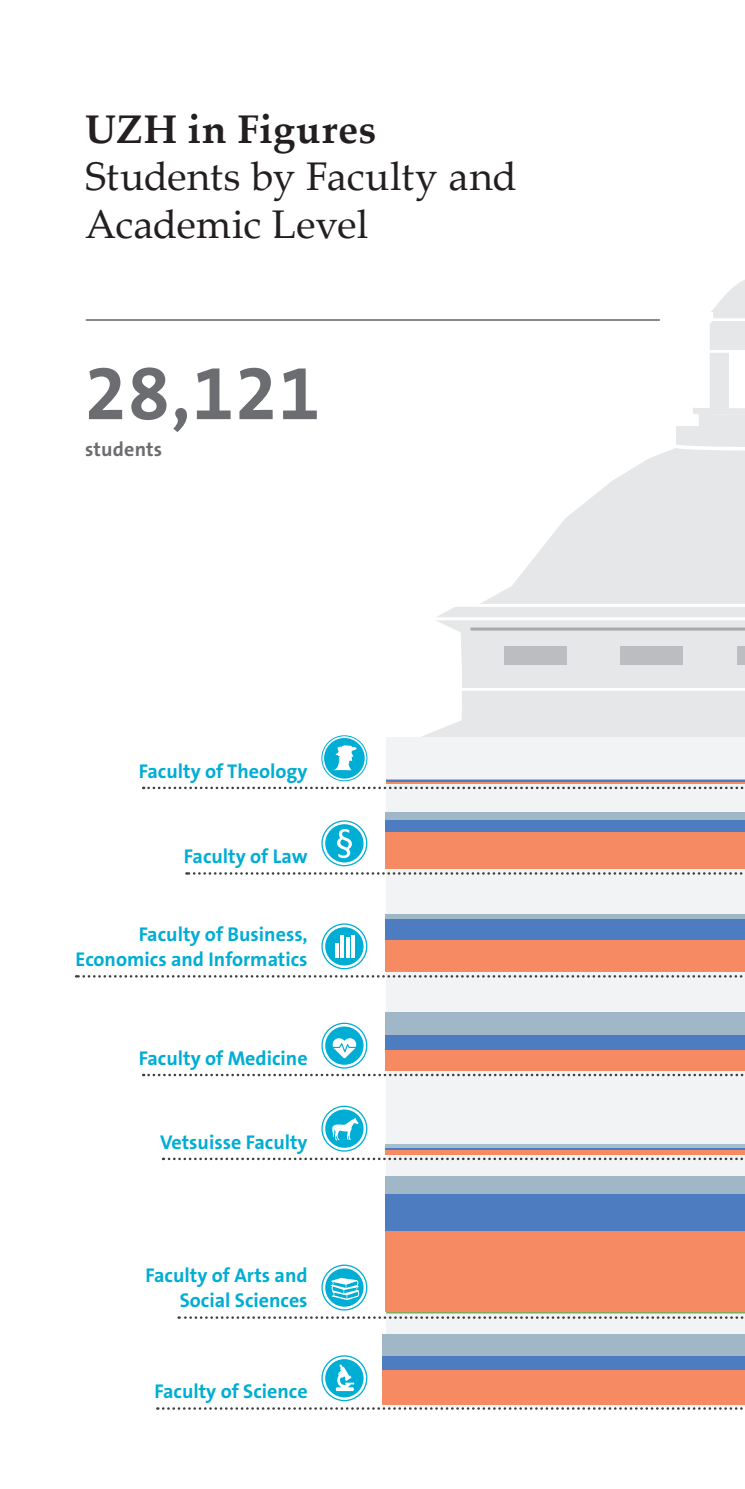
<style>
.page{position:relative;width:745px;height:1489px;background:#fff}
.page>*{position:absolute;margin:0;border:0;box-sizing:border-box;transform-origin:0 0}
.t1{font:75px "The Sans LP7 Bld";color:#6c6d70}
.t2{font:40px/47.5px "Palatino Linotype";letter-spacing:-.01em;color:#231f20}
.t3{font:700 40px "Palatino Linotype";letter-spacing:.015em;color:#231f20}
.t4{font:20px/25px "The Sans LP7 Bld";color:#00add4;text-align:right}
.t5{font:20px "The Sans LP7 Bld";letter-spacing:.01em;color:#6c6d70}
</style>
<div class="page">
<svg style="left:421px;top:450px;width:323px;height:287px;fill:#e6e7e9"></svg>
<hr style="left:470px;top:627px;width:274px;height:3px;background:#a8a9ad">
<hr style="left:431px;top:617px;width:313px;height:3px;background:#fff">
<hr style="left:416px;top:604px;width:328px;height:3px;background:#fff">
<div style="left:736px;top:646px;width:8px;height:18px;background:#bcbdc0"></div>
<div style="left:620px;top:646px;width:63px;height:18px;background:#bcbdc0"></div>
<div style="left:503px;top:646px;width:63px;height:18px;background:#bcbdc0"></div>
<hr style="left:444px;top:688px;width:300px;height:2px;background:#fff">
<div style="left:676px;top:426px;width:68px;height:49px;background:#e6e7e9"></div>
<svg style="left:693px;top:280px;width:51px;height:146px"></svg>
<svg style="left:671px;top:445px;width:73px;height:5px"></svg>
<hr style="left:693px;top:318px;width:51px;height:3px;background:#fff">
<hr style="left:693px;top:350px;width:51px;height:3px;background:#fff">
<hr style="left:86px;top:319px;width:573px;height:2px;background:#808285">
<div style="left:386px;top:737px;width:358px;height:670px;background:#f2f3f4"></div>
<svg style="left:385px;top:1144px;width:359px;height:3px"></svg>
<hr style="left:385px;top:1147px;width:359px;height:3px;background:#4d7dc0">
<hr style="left:385px;top:1150px;width:359px;height:4px;background:#f68b63">
<div style="left:382px;top:1334px;width:362px;height:21px;background:#9fb7c7"></div>
<div style="left:382px;top:1355px;width:362px;height:14px;background:#4d7dc0"></div>
<div style="left:382px;top:1369px;width:362px;height:35px;background:#f68b63"></div>
<div style="left:385px;top:1012px;width:359px;height:22px;background:#9fb7c7"></div>
<div style="left:385px;top:1034px;width:359px;height:16px;background:#4d7dc0"></div>
<div style="left:385px;top:1050px;width:359px;height:20px;background:#f68b63"></div>
<div style="left:385px;top:913px;width:359px;height:5px;background:#9fb7c7"></div>
<div style="left:385px;top:918px;width:359px;height:22px;background:#4d7dc0"></div>
<div style="left:385px;top:940px;width:359px;height:32px;background:#f68b63"></div>
<div style="left:385px;top:812px;width:359px;height:8px;background:#9fb7c7"></div>
<div style="left:385px;top:820px;width:359px;height:11px;background:#4d7dc0"></div>
<div style="left:385px;top:831px;width:359px;height:37px;background:#f68b63"></div>
<hr style="left:386px;top:1310px;width:358px;height:3px;background:#82ab5b">
<div style="left:385px;top:1175px;width:359px;height:19px;background:#9fb7c7"></div>
<div style="left:385px;top:1194px;width:359px;height:37px;background:#4d7dc0"></div>
<div style="left:385px;top:1231px;width:359px;height:80px;background:#f68b63"></div>
<hr style="left:386px;top:779px;width:358px;height:1px;background:#a4bece">
<hr style="left:386px;top:780px;width:358px;height:1px;background:#4d7dc0">
<hr style="left:386px;top:781px;width:358px;height:2px;background:#f68b63">
<svg style="left:163px;top:1157px;width:582px;height:3px"></svg>
<svg style="left:76px;top:975px;width:669px;height:2px"></svg>
<svg style="left:186px;top:872px;width:559px;height:2px"></svg>
<svg style="left:178px;top:1316px;width:567px;height:2px"></svg>
<svg style="left:157px;top:1407px;width:586px;height:2px"></svg>
<svg style="left:143px;top:1073px;width:602px;height:3px"></svg>
<svg style="left:143px;top:786px;width:602px;height:3px"></svg>
<svg style="left:325px;top:1358px;width:38px;height:39px"></svg>
<div style="left:321px;top:1355px;width:46px;height:45px;border:1px solid #00add4;border-radius:50%"></div>
<div style="left:327px;top:1361px;width:34px;height:33px;border:1px solid #00add4;border-radius:50%"></div>
<svg style="left:335px;top:1364px;width:19px;height:26px"></svg>
<div style="left:325px;top:1268px;width:38px;height:38px;background:#00add4;border-radius:50%"></div>
<div style="left:321px;top:1264px;width:46px;height:46px;border:1px solid #00add4;border-radius:50%"></div>
<div style="left:327px;top:1270px;width:34px;height:33px;border:1px solid #00add4;border-radius:50%"></div>
<svg style="left:330px;top:1277px;width:29px;height:22px"></svg>
<div style="left:325px;top:1109px;width:38px;height:38px;background:#00add4;border-radius:50%"></div>
<div style="left:321px;top:1105px;width:46px;height:46px;border:1px solid #00add4;border-radius:50%"></div>
<div style="left:327px;top:1111px;width:34px;height:34px;border:1px solid #00add4;border-radius:50%"></div>
<svg style="left:332px;top:1117px;width:26px;height:23px"></svg>
<div style="left:325px;top:1026px;width:38px;height:38px;background:#00add4;border-radius:50%"></div>
<div style="left:321px;top:1022px;width:46px;height:46px;border:1px solid #00add4;border-radius:50%"></div>
<div style="left:327px;top:1028px;width:34px;height:34px;border:1px solid #00add4;border-radius:50%"></div>
<svg style="left:332px;top:1038px;width:24px;height:20px"></svg>
<div style="left:325px;top:927px;width:38px;height:38px;background:#00add4;border-radius:50%"></div>
<div style="left:321px;top:923px;width:46px;height:46px;border:1px solid #00add4;border-radius:50%"></div>
<div style="left:327px;top:929px;width:34px;height:33px;border:1px solid #00add4;border-radius:50%"></div>
<hr style="left:335px;top:943px;width:3px;height:15px;background:#fff">
<hr style="left:340px;top:935px;width:3px;height:23px;background:#fff">
<hr style="left:346px;top:937px;width:3px;height:21px;background:#fff">
<hr style="left:351px;top:935px;width:3px;height:23px;background:#fff">
<div style="left:325px;top:824px;width:38px;height:38px;background:#00add4;border-radius:50%"></div>
<div style="left:321px;top:820px;width:46px;height:46px;border:1px solid #00add4;border-radius:50%"></div>
<div style="left:327px;top:826px;width:34px;height:33px;border:1px solid #00add4;border-radius:50%"></div>
<svg style="left:336px;top:828px;width:17px;height:30px"></svg>
<div style="left:324px;top:738px;width:40px;height:40px;background:#00add4;border-radius:50%"></div>
<div style="left:321px;top:735px;width:46px;height:46px;border:1px solid #00add4;border-radius:50%"></div>
<div style="left:325px;top:739px;width:37px;height:37px;border:1px solid #00add4;border-radius:50%"></div>
<svg style="left:334px;top:745px;width:22px;height:25px"></svg>
<h2 class="t3" style="left:85px;top:101px;width:292px">UZH in Figures</h2>
<h2 class="t2" style="left:85px;top:151px;width:433px">Students by Faculty and<br>Academic Level</h2>
<h1 class="t1" style="left:85px;top:345px;width:236px">28,121</h1>
<p class="t5" style="left:85px;top:436px;width:79px">students</p>
<p class="t4" style="left:139px;top:758px;width:170px">Faculty of Theology</p>
<p class="t4" style="left:184px;top:844px;width:125px">Faculty of Law</p>
<p class="t4" style="left:76px;top:921px;width:233px">Faculty of Business,<br>Economics and Informatics</p>
<p class="t4" style="left:139px;top:1045px;width:170px">Faculty of Medicine</p>
<p class="t4" style="left:160px;top:1129px;width:149px">Vetsuisse Faculty</p>
<p class="t4" style="left:145px;top:1263px;width:163px">Faculty of Arts and<br>Social Sciences</p>
<p class="t4" style="left:154px;top:1378px;width:155px">Faculty of Science</p>
</div>
